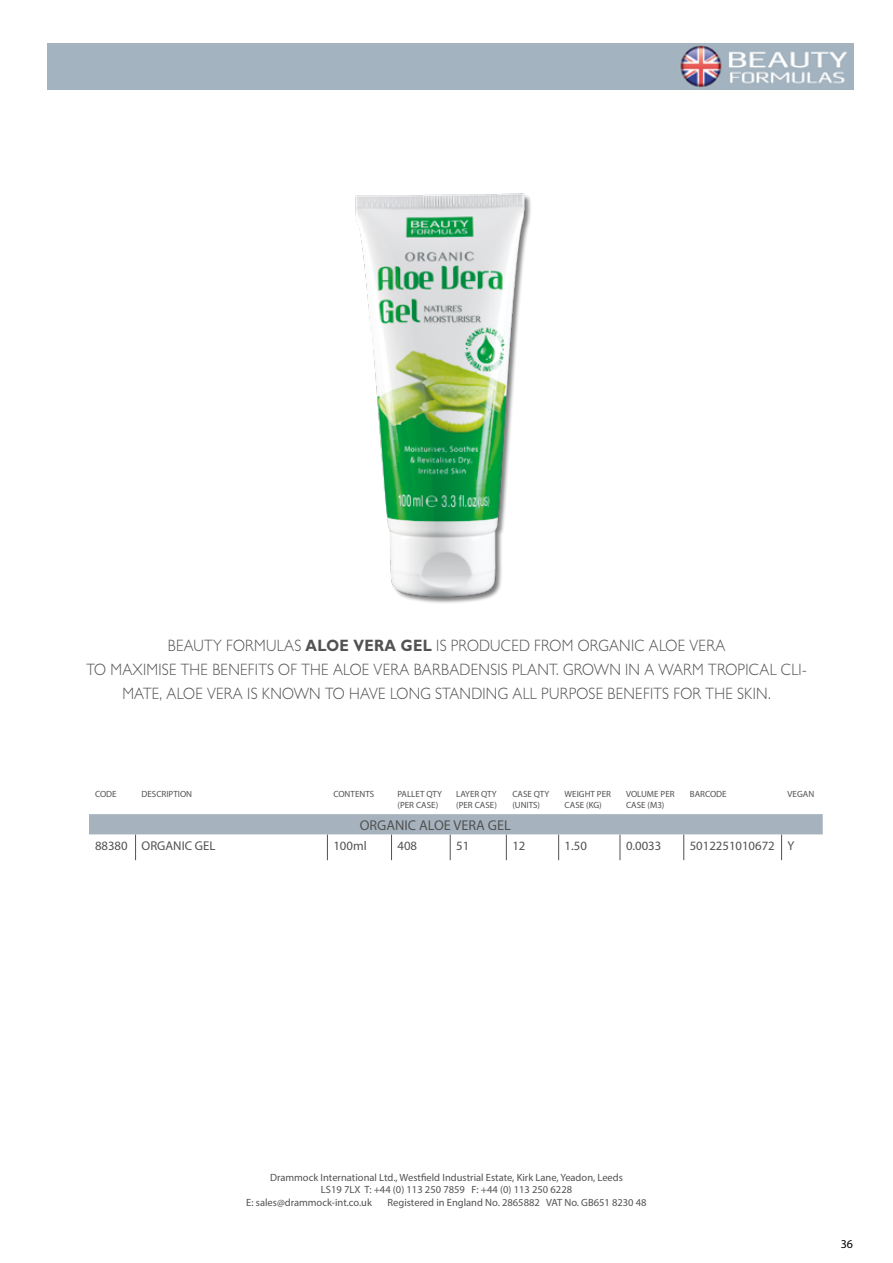
<style>
.page{position:relative;width:893px;height:1263px;background:#fff}
.page>*{position:absolute;margin:0;border:0;box-sizing:border-box;transform-origin:0 0}
.t1{font:300 16.5px/24px "Gill Sans";letter-spacing:.02em;color:#525252;text-align:center;scale:.9 1}
.t2{font:14.25px "Myriad Pro";color:#525252}
.t3{font:12.75px "Myriad Pro";color:#525252}
.t4{font:12px "Myriad Pro";color:#000}
.t5{font:10.5px "Myriad Pro";color:#525252}
.t6{font:9px/10.8px "Myriad Pro";color:#525252}
.s1{font-weight:700}
</style>
<div class="page">
<div style="left:48px;top:43px;width:806px;height:47px;background:#a3b3bf"></div>
<img style="left:355px;top:193px;width:176px;height:410px">
<img style="left:680px;top:45px;width:167px;height:42px">
<svg style="left:89px;top:814px;width:734px;height:46px"></svg>
<p class="t1" style="left:86px;top:633px;width:802px">BEAUTY FORMULAS <span class="s1">ALOE VERA GEL</span> IS PRODUCED FROM ORGANIC ALOE VERA<br>TO MAXIMISE THE BENEFITS OF THE ALOE VERA BARBADENSIS PLANT. GROWN IN A WARM TROPICAL CLI-<br>MATE, ALOE VERA IS KNOWN TO HAVE LONG STANDING ALL PURPOSE BENEFITS FOR THE SKIN.</p>
<p class="t6" style="left:95px;top:789px;width:23px">CODE</p>
<p class="t6" style="left:142px;top:789px;width:52px">DESCRIPTION</p>
<p class="t6" style="left:333px;top:789px;width:42px">CONTENTS</p>
<p class="t6" style="left:397px;top:789px;width:46px">PALLET QTY (PER CASE)</p>
<p class="t6" style="left:456px;top:789px;width:42px">LAYER QTY (PER CASE)</p>
<p class="t6" style="left:512px;top:789px;width:39px">CASE QTY (UNITS)</p>
<p class="t6" style="left:565px;top:789px;width:48px">WEIGHT PER<br>CASE (KG)</p>
<p class="t6" style="left:626px;top:789px;width:50px">VOLUME PER<br>CASE (M3)</p>
<p class="t6" style="left:690px;top:789px;width:38px">BARCODE</p>
<p class="t6" style="left:788px;top:789px;width:28px">VEGAN</p>
<p class="t2" style="left:360px;top:816px;width:153px">ORGANIC ALOE VERA GEL</p>
<p class="t3" style="left:95px;top:838px;width:122px">88380 ORGANIC GEL</p>
<p class="t3" style="left:333px;top:838px;width:35px">100ml</p>
<p class="t3" style="left:398px;top:838px;width:21px">408</p>
<p class="t3" style="left:456px;top:838px;width:15px">51</p>
<p class="t3" style="left:512px;top:838px;width:15px">12</p>
<p class="t3" style="left:565px;top:838px;width:24px">1.50</p>
<p class="t3" style="left:626px;top:838px;width:37px">0.0033</p>
<p class="t3" style="left:690px;top:838px;width:106px">5012251010672 Y</p>
<p class="t5" style="left:270px;top:1171px;width:354px">Drammock International Ltd., Westfield Industrial Estate, Kirk Lane, Yeadon, Leeds</p>
<p class="t5" style="left:321px;top:1183px;width:253px">LS19 7LX T: +44 (0) 113 250 7859 F: +44 (0) 113 250 6228</p>
<p class="t5" style="left:246px;top:1196px;width:127px">E: sales@drammock-int.co.uk</p>
<p class="t5" style="left:388px;top:1196px;width:261px">Registered in England No. 2865882 VAT No. GB651 8230 48</p>
<p class="t4" style="left:841px;top:1236px;width:14px">36</p>
</div>
